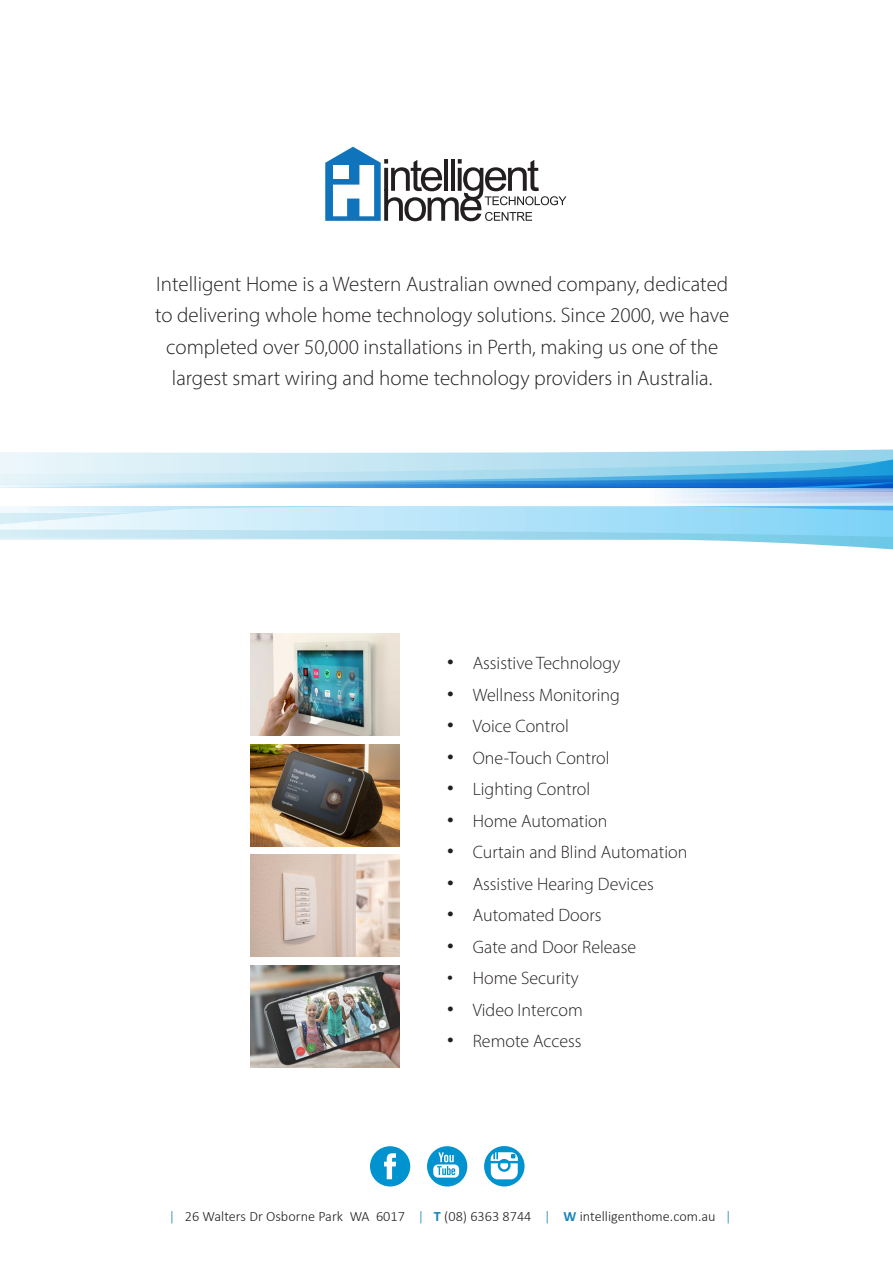
<style>
.page{position:relative;width:893px;height:1263px;background:#fff}
.page>*{position:absolute;margin:0;border:0;box-sizing:border-box;transform-origin:0 0}
.t1{font:300 21px/31.5px "Myriad Pro";color:#231f20;text-align:center}
.t2{font:300 18px "Myriad Pro";color:#231f20}
.t3{font:300 14.25px "Calibri";color:#231f20}
.s1{font-size:27px}
.s2{font-size:24px}
.s3{color:#1685b7}
.s4{font-weight:700;color:#1685b7}
</style>
<div class="page">
<svg style="left:21px;top:449px;width:872px;height:30px;background:#b7e0f1"></svg>
<svg style="left:0;top:506px;width:21px;height:34px"></svg>
<svg style="left:21px;top:479px;width:872px;height:61px;background:#9bcaec"></svg>
<svg style="left:215px;top:505px;width:76px;height:35px;background:#cdebf8"></svg>
<svg style="left:291px;top:505px;width:602px;height:45px"></svg>
<svg style="left:21px;top:489px;width:872px;height:16px"></svg>
<img style="left:251px;top:965px;width:149px;height:102px">
<img style="left:251px;top:854px;width:149px;height:102px">
<img style="left:251px;top:744px;width:149px;height:102px">
<img style="left:251px;top:634px;width:149px;height:101px">
<svg style="left:325px;top:147px;width:241px;height:74px"></svg>
<div style="left:333px;top:165px;width:15px;height:14px;background:#fff"></div>
<svg style="left:370px;top:1146px;width:40px;height:40px"></svg>
<svg style="left:427px;top:1146px;width:40px;height:40px"></svg>
<svg style="left:484px;top:1146px;width:40px;height:40px"></svg>
<p class="t1" style="left:155px;top:268px;width:576px">Intelligent Home is a Western Australian owned company, dedicated to delivering whole home technology solutions. Since 2000, we have completed over 50,000 installations in Perth, making us one of the largest smart wiring and home technology providers in Australia.</p>
<p class="t2" style="left:447px;top:652px;width:174px"><span class="s1">•</span> Assistive Technology</p>
<p class="t2" style="left:447px;top:684px;width:174px"><span class="s1">•</span> Wellness Monitoring</p>
<p class="t2" style="left:447px;top:715px;width:123px"><span class="s1">•</span> Voice Control</p>
<p class="t2" style="left:447px;top:747px;width:164px"><span class="s1">•</span> One-Touch Control</p>
<p class="t2" style="left:447px;top:778px;width:144px"><span class="s1">•</span> Lighting Control</p>
<p class="t2" style="left:447px;top:810px;width:162px"><span class="s1">•</span> Home Automation</p>
<p class="t2" style="left:447px;top:841px;width:242px"><span class="s1">•</span> Curtain and Blind Automation</p>
<p class="t2" style="left:447px;top:873px;width:208px"><span class="s1">•</span> Assistive Hearing Devices</p>
<p class="t2" style="left:447px;top:904px;width:156px"><span class="s1">•</span> Automated Doors</p>
<p class="t2" style="left:447px;top:936px;width:190px"><span class="s1">•</span> Gate and Door Release</p>
<p class="t2" style="left:447px;top:967px;width:133px"><span class="s2">•</span> Home Security</p>
<p class="t2" style="left:447px;top:999px;width:137px"><span class="s1">•</span> Video Intercom</p>
<p class="t2" style="left:447px;top:1030px;width:136px"><span class="s1">•</span> Remote Access</p>
<p class="t3" style="left:169px;top:1207px;width:565px"><span class="s3">|</span> 26 Walters Dr Osborne Park WA 6017 <span class="s3">|</span> <span class="s4">T</span> (08) 6363 8744 <span class="s3">|</span> <span class="s4">W</span> intelligenthome.com.au <span class="s3">|</span></p>
</div>
